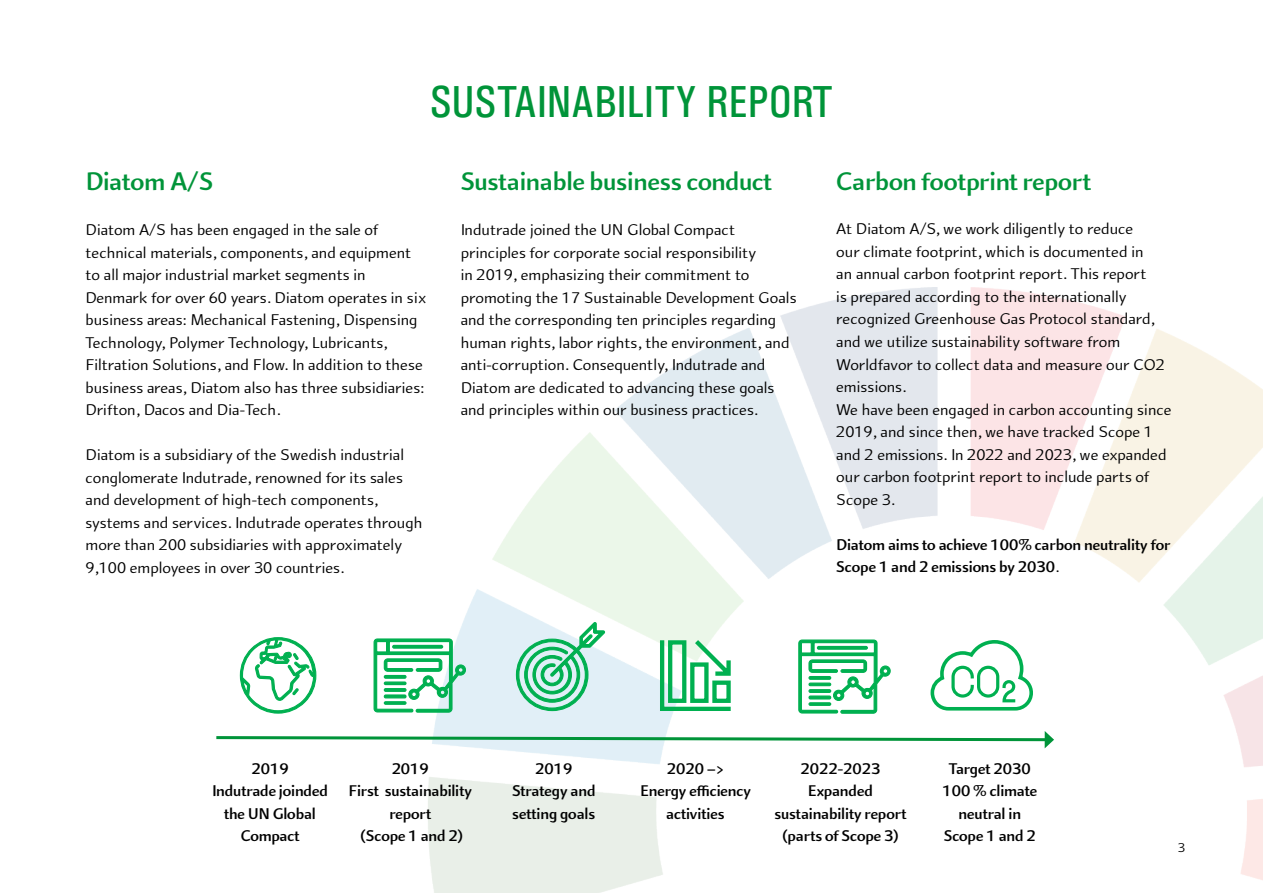
<style>
.page{position:relative;width:1263px;height:893px;background:#fff}
.page>*{position:absolute;margin:0;border:0;box-sizing:border-box;transform-origin:0 0}
.t1{font:45px "Univers Condensed";color:#009439}
.t2{font:700 27px "Arum Sans";color:#009439}
.t3{font:16.5px/22.5px "Arum Sans";color:#000}
.t4{font:700 16.5px/22.5px "Arum Sans";color:#000;text-align:center}
.t5{font:13.5px "Arum Sans";color:#000}
.s1{font-weight:400}
</style>
<div class="page">
<img style="left:402px;top:287px;width:861px;height:606px">
<svg style="left:931px;top:638px;width:102px;height:74px"></svg>
<svg style="left:239px;top:637px;width:78px;height:77px"></svg>
<svg style="left:374px;top:638px;width:92px;height:74px"></svg>
<svg style="left:516px;top:621px;width:90px;height:91px;background:#a2dec6"></svg>
<svg style="left:659px;top:638px;width:73px;height:74px"></svg>
<svg style="left:798px;top:639px;width:92px;height:75px"></svg>
<svg style="left:216px;top:731px;width:838px;height:17px"></svg>
<h1 class="t1" style="left:430px;top:75px;width:405px">SUSTAINABILITY REPORT</h1>
<h2 class="t2" style="left:86px;top:166px;width:130px">Diatom A/S</h2>
<p class="t3" style="left:86px;top:219px;width:342px">Diatom A/S has been engaged in the sale of technical materials, components, and equipment to all major industrial market segments in Denmark for over 60 years. Diatom operates in six business areas: Mechanical Fastening, Dispensing Technology, Polymer Technology, Lubricants, Filtration Solutions, and Flow. In addition to these business areas, Diatom also has three subsidiaries:<br>Drifton, Dacos and Dia-Tech.</p>
<p class="t3" style="left:86px;top:444px;width:339px">Diatom is a subsidiary of the Swedish industrial conglomerate Indutrade, renowned for its sales and development of high-tech components, systems and services. Indutrade operates through more than 200 subsidiaries with approximately 9,100 employees in over 30 countries.</p>
<h2 class="t2" style="left:461px;top:166px;width:313px">Sustainable business conduct</h2>
<p class="t3" style="left:461px;top:219px;width:337px">Indutrade joined the UN Global Compact principles for corporate social responsibility<br>in 2019, emphasizing their commitment to promoting the 17 Sustainable Development Goals and the corresponding ten principles regarding human rights, labor rights, the environment, and anti-corruption. Consequently, Indutrade and Diatom are dedicated to advancing these goals and principles within our business practices.</p>
<h2 class="t2" style="left:836px;top:166px;width:256px">Carbon footprint report</h2>
<p class="t3" style="left:836px;top:218px;width:336px">At Diatom A/S, we work diligently to reduce<br>our climate footprint, which is documented in<br>an annual carbon footprint report. This report<br>is prepared according to the internationally recognized Greenhouse Gas Protocol standard, and we utilize sustainability software from Worldfavor to collect data and measure our CO2 emissions.<br>We have been engaged in carbon accounting since 2019, and since then, we have tracked Scope 1 and 2 emissions. In 2022 and 2023, we expanded our carbon footprint report to include parts of Scope 3.</p>
<p class="t4" style="left:836px;top:533px;width:336px;text-align:left">Diatom aims to achieve 100% carbon neutrality for<br>Scope 1 and 2 emissions by 2030<span class="s1">.</span></p>
<p class="t4" style="left:212px;top:757px;width:117px">2019<br>Indutrade joinded the UN Global<br>Compact</p>
<p class="t4" style="left:349px;top:757px;width:125px">2019<br>First sustainability report<br>(Scope 1 and 2)</p>
<p class="t4" style="left:512px;top:757px;width:85px">2019<br>Strategy and setting goals</p>
<p class="t4" style="left:640px;top:757px;width:112px">2020 –&gt;<br>Energy efficiency activities</p>
<p class="t4" style="left:774px;top:757px;width:134px">2022-2023<br>Expanded sustainability report (parts of Scope 3)</p>
<p class="t4" style="left:942px;top:757px;width:96px">Target 2030<br>100 % climate neutral in<br>Scope 1 and 2</p>
<p class="t5" style="left:1178px;top:840px;width:9px">3</p>
</div>
